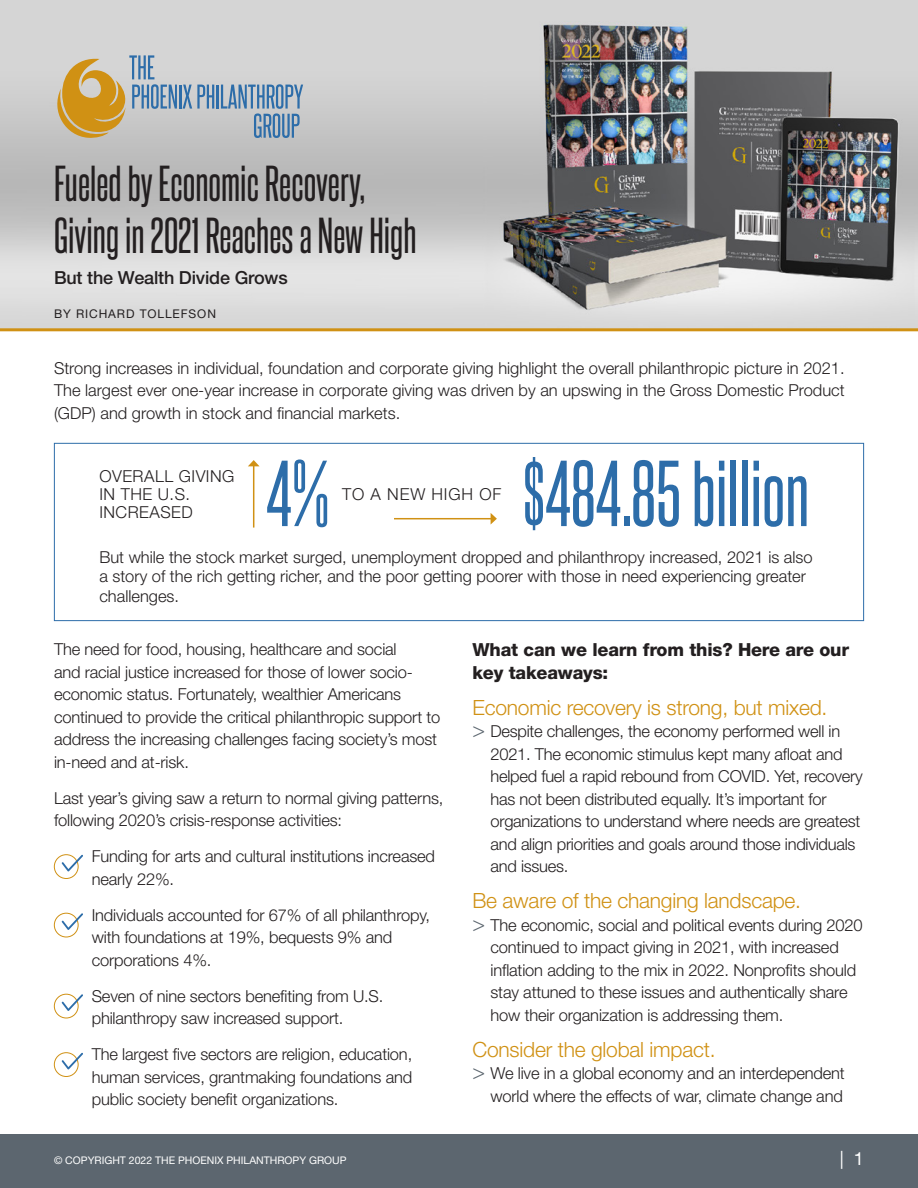
<style>
.page{position:relative;width:918px;height:1188px;background:#fff}
.page>*{position:absolute;margin:0;border:0;box-sizing:border-box;transform-origin:0 0}
.t1{font:79.5px "Steelfish Rg";color:#2d6da9}
.t2{font:43.5px/51.8px "Steelfish Rg";color:#231f20}
.t3{font:300 21px "Helvetica Neue LT Std";letter-spacing:-.01em;color:#d09114}
.t4{font:800 18px/22.5px "Helvetica Neue LT Std";letter-spacing:-.01em;color:#231f20}
.t5{font:500 18px "Helvetica Neue LT Std";letter-spacing:-.01em;color:#231f20}
.t6{font:18px "Helvetica Neue LT Std";color:#fff}
.t7{font:300 16.5px/22.5px "Helvetica Neue LT Std";letter-spacing:-.01em;color:#231f20}
.t8{font:300 16.5px/18px "Helvetica Neue LT Std";letter-spacing:.03em;color:#231f20}
.t9{font:300 16.5px "Helvetica Neue LT Std";letter-spacing:.05em;color:#231f20}
.t10{font:12px "Helvetica Neue LT Std";letter-spacing:.075em;color:#231f20}
.t11{font:10.5px "Helvetica Neue LT Std";color:#fff}
.s1{font-size:21px;color:#5c666f}
</style>
<div class="page">
<img style="left:0;top:0;width:918px;height:328px">
<div style="left:0;top:1134px;width:918px;height:54px;background:#5c666f"></div>
<div style="left:54px;top:854px;width:24px;height:25px;border:1px solid #d09114;border-radius:50%"></div>
<svg style="left:62px;top:855px;width:21px;height:16px"></svg>
<div style="left:54px;top:913px;width:24px;height:24px;border:1px solid #d09114;border-radius:50%"></div>
<svg style="left:62px;top:913px;width:21px;height:17px"></svg>
<div style="left:54px;top:994px;width:24px;height:24px;border:1px solid #d09114;border-radius:50%"></div>
<svg style="left:62px;top:994px;width:21px;height:17px"></svg>
<div style="left:54px;top:1052px;width:24px;height:25px;border:1px solid #d09114;border-radius:50%"></div>
<svg style="left:62px;top:1053px;width:21px;height:16px"></svg>
<svg style="left:56px;top:55px;width:121px;height:84px;background:#c2b390"></svg>
<hr style="left:179px;top:85px;width:2px;height:24px;background:#2d6da9">
<svg style="left:183px;top:85px;width:31px;height:24px"></svg>
<hr style="left:217px;top:85px;width:2px;height:24px;background:#2d6da9">
<svg style="left:221px;top:84px;width:82px;height:54px;background:#97acbf"></svg>
<hr style="left:0;top:328px;width:918px;height:3px;background:#d09114">
<hr style="left:253px;top:466px;width:1px;height:62px;background:#d09114">
<svg style="left:248px;top:460px;width:11px;height:6px"></svg>
<hr style="left:394px;top:518px;width:97px;height:1px;background:#d09114">
<svg style="left:491px;top:513px;width:6px;height:11px"></svg>
<div style="left:54px;top:443px;width:810px;height:178px;border:1px solid #2d6da9"></div>
<h2 class="t2" style="left:54px;top:154px;width:364px">Fueled by Economic Recovery,<br>Giving in 2021 Reaches a New High</h2>
<p class="t5" style="left:54px;top:267px;width:235px">But the Wealth Divide Grows</p>
<p class="t10" style="left:54px;top:306px;width:163px">BY RICHARD TOLLEFSON</p>
<p class="t7" style="left:54px;top:356px;width:792px;text-align:justify">Strong increases in individual, foundation and corporate giving highlight the overall philanthropic picture in 2021.<br>The largest ever one-year increase in corporate giving was driven by an upswing in the Gross Domestic Product (GDP) and growth in stock and financial markets.</p>
<p class="t8" style="left:99px;top:466px;width:137px">OVERALL GIVING<br>IN THE U.S.<br>INCREASED</p>
<h1 class="t1" style="left:266px;top:437px;width:65px">4%</h1>
<p class="t9" style="left:342px;top:484px;width:161px">TO A NEW HIGH OF</p>
<h1 class="t1" style="left:523px;top:437px;width:288px">$484.85 billion</h1>
<p class="t7" style="left:99px;top:547px;width:715px;line-height:19.5px">But while the stock market surged, unemployment dropped and philanthropy increased, 2021 is also a story of the rich getting richer, and the poor getting poorer with those in need experiencing greater challenges.</p>
<p class="t7" style="left:54px;top:638px;width:388px">The need for food, housing, healthcare and social<br>and racial justice increased for those of lower socio&shy;economic status. Fortunately, wealthier Americans continued to provide the critical philanthropic support to address the increasing challenges facing society’s most in-need and at-risk.</p>
<p class="t7" style="left:54px;top:786px;width:391px">Last year’s giving saw a return to normal giving patterns, following 2020’s crisis-response activities:</p>
<p class="t7" style="left:92px;top:845px;width:345px">Funding for arts and cultural institutions increased nearly 22%.</p>
<p class="t7" style="left:92px;top:903px;width:340px">Individuals accounted for 67% of all philanthropy, with foundations at 19%, bequests 9% and corporations 4%.</p>
<p class="t7" style="left:92px;top:984px;width:293px">Seven of nine sectors benefiting from U.S. philanthropy saw increased support.</p>
<p class="t7" style="left:92px;top:1043px;width:322px;text-align:justify">The largest five sectors are religion, education, human services, grantmaking foundations and public society benefit organizations.</p>
<p class="t4" style="left:472px;top:639px;width:378px">What can we learn from this? Here are our key takeaways:</p>
<p class="t3" style="left:472px;top:695px;width:356px">Economic recovery is strong, but mixed.</p>
<p class="t7" style="left:491px;top:720px;width:374px;text-indent:-18px"><span class="s1">&gt;</span> Despite challenges, the economy performed well in 2021. The economic stimulus kept many afloat and helped fuel a rapid rebound from COVID. Yet, recovery has not been distributed equally. It’s important for organizations to understand where needs are greatest and align priorities and goals around those individuals and issues.</p>
<p class="t3" style="left:472px;top:888px;width:330px">Be aware of the changing landscape.</p>
<p class="t7" style="left:491px;top:913px;width:374px;text-indent:-18px"><span class="s1">&gt;</span> The economic, social and political events during 2020 continued to impact giving in 2021, with increased inflation adding to the mix in 2022. Nonprofits should stay attuned to these issues and authentically share how their organization is addressing them.</p>
<p class="t3" style="left:472px;top:1037px;width:245px">Consider the global impact.</p>
<p class="t7" style="left:472px;top:1062px;width:374px;text-align:right"><span class="s1">&gt;</span> We live in a global economy and an interdependent world where the effects of war, climate change and</p>
<p class="t11" style="left:54px;top:1154px;width:294px">© COPYRIGHT 2022 THE PHOENIX PHILANTHROPY GROUP</p>
<p class="t6" style="left:840px;top:1148px;width:26px">| 1</p>
</div>
